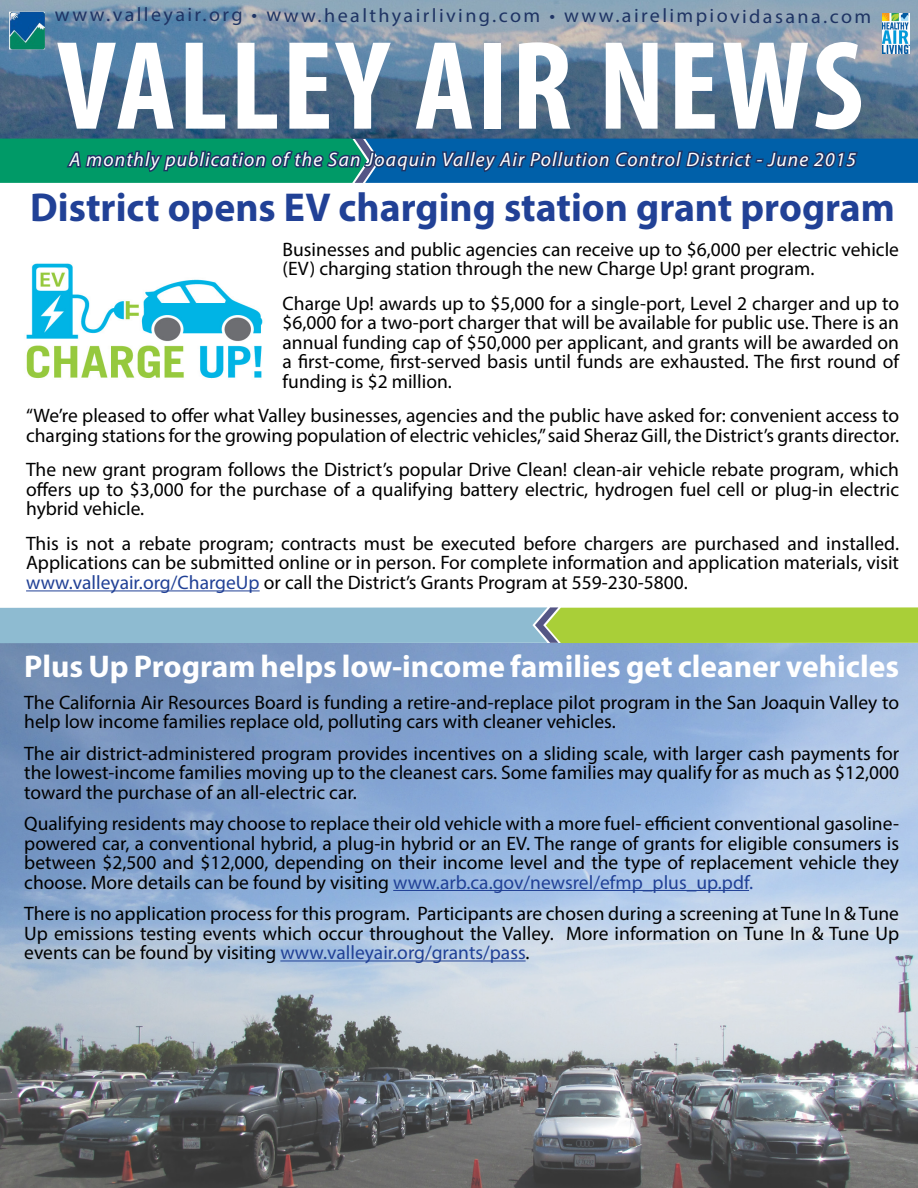
<style>
.page{position:relative;width:918px;height:1188px;background:#fff}
.page>*{position:absolute;margin:0;border:0;box-sizing:border-box;transform-origin:0 0}
.t1{font:700 condensed 127.5px "Myriad Pro";letter-spacing:.02em;color:#fff}
.t2{font:700 40.5px "Myriad Pro";color:#214196}
.t3{font:700 31.5px "Myriad Pro";color:#fff}
.t4{font:19.5px/19.5px "Myriad Pro";color:#000;text-align:justify}
.t5{font:italic 19.5px "Myriad Pro";letter-spacing:.06em;color:#fff}
.t6{font:19.5px "Myriad Pro";letter-spacing:.115em;color:#1f3464}
.s1{color:#214196}
</style>
<div class="page">
<img style="left:0;top:643px;width:918px;height:545px">
<img style="left:0;top:0;width:918px;height:133px">
<img style="left:2px;top:95px;width:46px;height:38px">
<img style="left:882px;top:13px;width:27px;height:41px">
<svg style="left:0;top:133px;width:918px;height:50px;background:#0e6985"></svg>
<img style="left:31px;top:1155px;width:46px;height:33px">
<svg style="left:0;top:607px;width:918px;height:36px;background:#9ac395"></svg>
<img style="left:26px;top:263px;width:237px;height:116px">
<hr style="left:26px;top:590px;width:234px;height:1px;background:#214196">
<hr style="left:393px;top:890px;width:356px;height:1px;background:#214196">
<hr style="left:280px;top:960px;width:246px;height:1px;background:#214196">
<img style="left:9px;top:12px;width:36px;height:38px">
<p class="t6" style="left:55px;top:3px;width:818px">www.valleyair.org • www.healthyairliving.com • www.airelimpiovidasana.com</p>
<h1 class="t1" style="left:57px;top:7px;width:808px">VALLEY AIR NEWS</h1>
<p class="t5" style="left:70px;top:147px;width:788px">A monthly publication of the San Joaquin Valley Air Pollution Control District - June 2015</p>
<h2 class="t2" style="left:30px;top:181px;width:866px">District opens EV charging station grant program</h2>
<p class="t4" style="left:283px;top:239px;width:618px">Businesses and public agencies can receive up to $6,000 per electric vehicle (EV) charging station through the new Charge Up! grant program.</p>
<p class="t4" style="left:283px;top:293px;width:618px">Charge Up! awards up to $5,000 for a single-port, Level 2 charger and up to $6,000 for a two-port charger that will be available for public use. There is an annual funding cap of $50,000 per applicant, and grants will be awarded on a first-come, first-served basis until funds are exhausted. The first round of funding is $2 million.</p>
<p class="t4" style="left:26px;top:406px;width:875px">“We’re pleased to offer what Valley businesses, agencies and the public have asked for: convenient access to charging stations for the growing population of electric vehicles,” said Sheraz Gill, the District’s grants director.</p>
<p class="t4" style="left:26px;top:460px;width:875px">The new grant program follows the District’s popular Drive Clean! clean-air vehicle rebate program, which offers up to $3,000 for the purchase of a qualifying battery electric, hydrogen fuel cell or plug-in electric hybrid vehicle.</p>
<p class="t4" style="left:26px;top:533px;width:875px">This is not a rebate program; contracts must be executed before chargers are purchased and installed.<br>Applications can be submitted online or in person. For complete information and application materials, visit <span class="s1">www.valleyair.org/ChargeUp</span> or call the District’s Grants Program at 559-230-5800.</p>
<h3 class="t3" style="left:24px;top:646px;width:876px">Plus Up Program helps low-income families get cleaner vehicles</h3>
<p class="t4" style="left:24px;top:692px;width:876px">The California Air Resources Board is funding a retire-and-replace pilot program in the San Joaquin Valley to help low income families replace old, polluting cars with cleaner vehicles.</p>
<p class="t4" style="left:24px;top:743px;width:876px">The air district-administered program provides incentives on a sliding scale, with larger cash payments for the lowest-income families moving up to the cleanest cars. Some families may qualify for as much as $12,000 toward the purchase of an all-electric car.</p>
<p class="t4" style="left:24px;top:813px;width:876px">Qualifying residents may choose to replace their old vehicle with a more fuel- efficient conventional gasoline&shy;powered car, a conventional hybrid, a plug-in hybrid or an EV. The range of grants for eligible consumers is between $2,500 and $12,000, depending on their income level and the type of replacement vehicle they choose. More details can be found by visiting <span class="s1">www.arb.ca.gov/newsrel/efmp_plus_up.pdf.</span></p>
<p class="t4" style="left:24px;top:903px;width:876px">There is no application process for this program. Participants are chosen during a screening at Tune In &amp; Tune Up emissions testing events which occur throughout the Valley. More information on Tune In &amp; Tune Up events can be found by visiting <span class="s1">www.valleyair.org/grants/pass</span>.</p>
</div>
